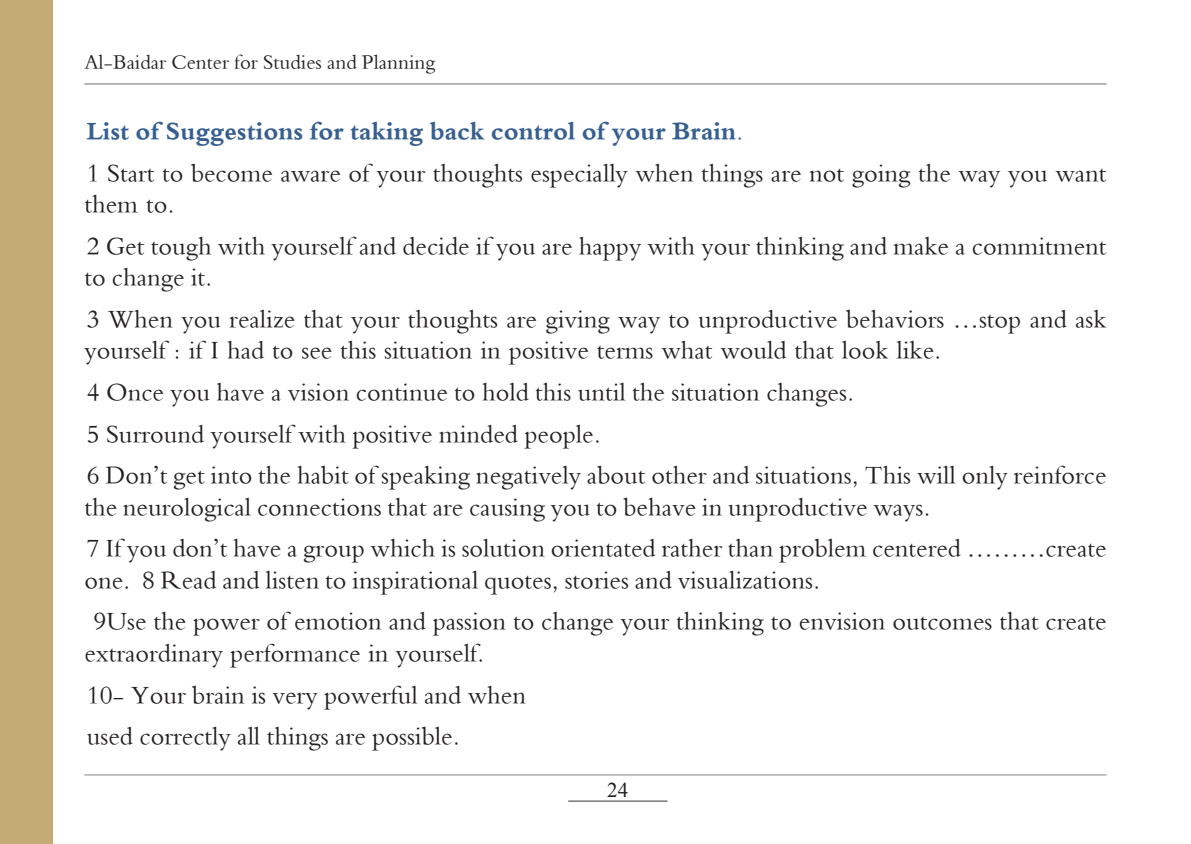
<style>
.page{position:relative;width:1191px;height:844px;background:#fff}
.page>*{position:absolute;margin:0;border:0;box-sizing:border-box;transform-origin:0 0}
.heading_2{font:26.25px/31.5px "Traditional Arabic";color:#231f20}
.heading_1{font:700 26.25px "Traditional Arabic";color:#365f91}
.t1{font:21px "Traditional Arabic";color:#231f20}
.t2{font:21px "Times New Roman";color:#231f20}
</style>
<div class="page">
<hr style="left:84px;top:83px;width:1022px;height:1px;background:#6c6d70">
<hr style="left:84px;top:774px;width:1022px;height:1px;background:#808285">
<hr style="left:568px;top:800px;width:99px;height:1px;background:#808285">
<hr style="left:568px;top:801px;width:99px;height:1px;background:#808285">
<div style="left:0;top:0;width:52px;height:843px;background:#c4aa73"></div>
<p class="t1" style="left:84px;top:50px;width:352px">Al-Baidar Center for Studies and Planning</p>
<p class="heading_1" style="left:87px;top:117px;width:658px">List of Suggestions for taking back control of your Brain.</p>
<p class="heading_2" style="left:84px;top:160px;width:1023px">1 Start to become aware of your thoughts especially when things are not going the way you want them to.</p>
<p class="heading_2" style="left:84px;top:233px;width:1023px">2 Get tough with yourself and decide if you are happy with your thinking and make a commitment to change it.</p>
<p class="heading_2" style="left:84px;top:306px;width:1023px">3 When you realize that your thoughts are giving way to unproductive behaviors …stop and ask yourself : if I had to see this situation in positive terms what would that look like.</p>
<p class="heading_2" style="left:87px;top:379px;width:769px">4 Once you have a vision continue to hold this until the situation changes.</p>
<p class="heading_2" style="left:87px;top:421px;width:515px">5 Surround yourself with positive minded people.</p>
<p class="heading_2" style="left:84px;top:463px;width:1023px">6 Don’t get into the habit of speaking negatively about other and situations, This will only reinforce the neurological connections that are causing you to behave in unproductive ways.</p>
<p class="heading_2" style="left:84px;top:536px;width:1023px">7 If you don’t have a group which is solution orientated rather than problem centered ………create one. 8 Read and listen to inspirational quotes, stories and visualizations.</p>
<p class="heading_2" style="left:84px;top:609px;width:1023px;text-indent:9px">9Use the power of emotion and passion to change your thinking to envision outcomes that create extraordinary performance in yourself.</p>
<p class="heading_2" style="left:87px;top:682px;width:441px">10- Your brain is very powerful and when</p>
<p class="heading_2" style="left:87px;top:723px;width:375px">used correctly all things are possible.</p>
<p class="t2" style="left:607px;top:775px;width:22px">24</p>
</div>
